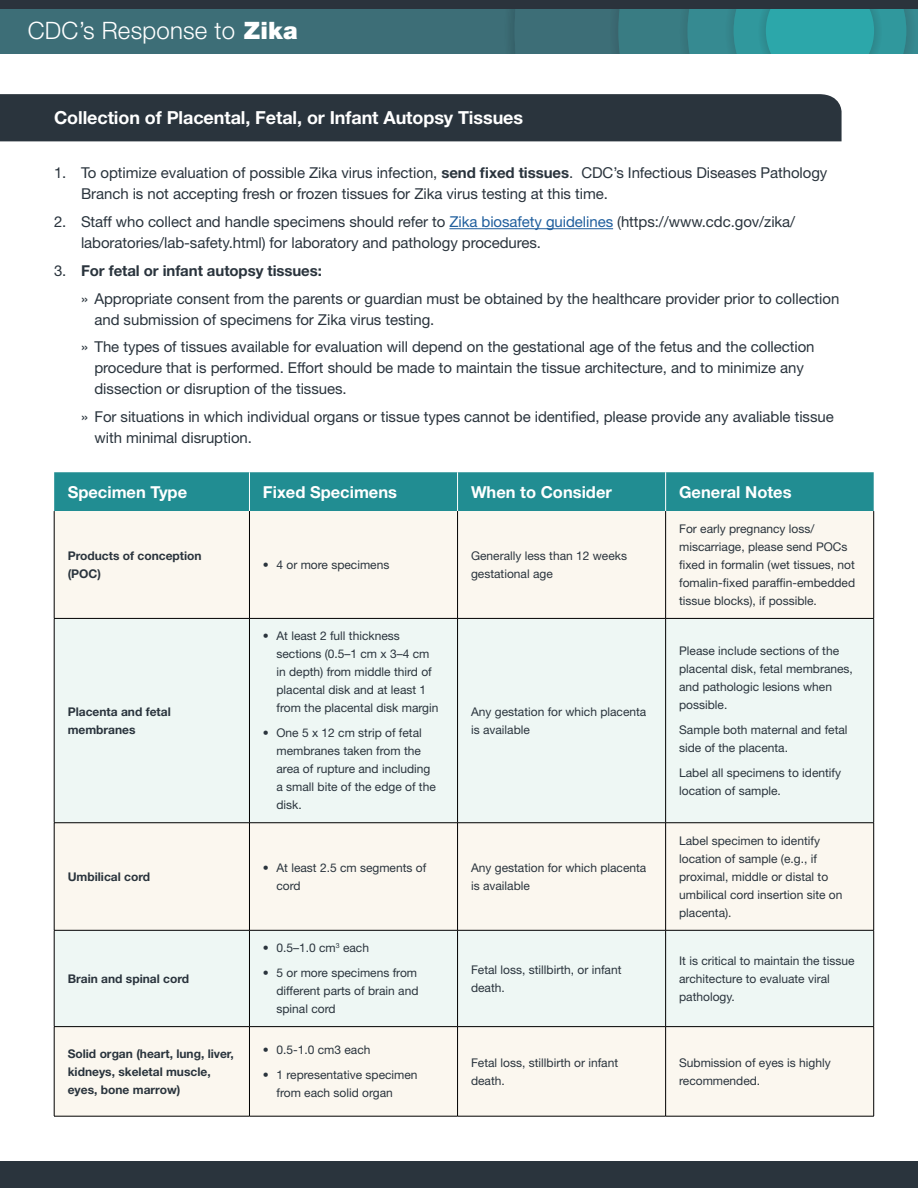
<style>
.page{position:relative;width:918px;height:1188px;background:#fff}
.page>*{position:absolute;margin:0;border:0;box-sizing:border-box;transform-origin:0 0}
.t1{font:300 24px "Helvetica Neue LT Std";letter-spacing:.01em;color:#fff}
.t2{font:700 18px "Helvetica Neue LT Std";letter-spacing:-.005em;color:#fff}
.t3{font:700 16.5px "Helvetica Neue LT Std";color:#fff}
.t4{font:15px/21px "Helvetica Neue LT Std";letter-spacing:-.005em;color:#2a343d}
.t5{font:700 15px "Helvetica Neue LT Std";letter-spacing:-.005em;color:#2a343d}
.t6{font:12px/18px "Helvetica Neue LT Std";color:#2a343d}
.t7{font:700 12px/18px "Helvetica Neue LT Std";color:#2a343d}
.s1{font-weight:900}
.s2{font-weight:700}
.s3{color:#1f5e9d}
.s4{font-weight:400}
</style>
<div class="page">
<div style="left:0;top:94px;width:842px;height:47px;background:#2a343d"></div>
<div style="left:0;top:0;width:918px;height:54px;background:#3d6e77"></div>
<svg style="left:503px;top:8px;width:415px;height:46px"></svg>
<div style="left:0;top:0;width:918px;height:8px;background:#2b333c"></div>
<hr style="left:449px;top:228px;width:164px;height:1px;background:#1f5e9d">
<div style="left:54px;top:472px;width:820px;height:39px;background:#218d92"></div>
<div style="left:55px;top:511px;width:818px;height:605px;background:#fbf7ef"></div>
<svg style="left:55px;top:619px;width:818px;height:407px;fill:#eef7f4"></svg>
<hr style="left:249px;top:472px;width:1px;height:39px;background:#fff">
<hr style="left:457px;top:472px;width:1px;height:39px;background:#fff">
<hr style="left:665px;top:472px;width:1px;height:39px;background:#fff">
<hr style="left:54px;top:511px;width:1px;height:107px;background:#000">
<hr style="left:249px;top:511px;width:1px;height:107px;background:#000">
<hr style="left:457px;top:511px;width:1px;height:107px;background:#000">
<hr style="left:665px;top:511px;width:1px;height:107px;background:#000">
<hr style="left:873px;top:511px;width:1px;height:107px;background:#000">
<hr style="left:54px;top:619px;width:1px;height:204px;background:#000">
<hr style="left:54px;top:823px;width:1px;height:107px;background:#000">
<hr style="left:54px;top:930px;width:1px;height:96px;background:#000">
<hr style="left:54px;top:1027px;width:1px;height:89px;background:#000">
<hr style="left:54px;top:618px;width:195px;height:1px;background:#000">
<hr style="left:249px;top:618px;width:209px;height:1px;background:#000">
<hr style="left:458px;top:618px;width:208px;height:1px;background:#000">
<hr style="left:666px;top:618px;width:208px;height:1px;background:#000">
<hr style="left:249px;top:619px;width:1px;height:204px;background:#000">
<hr style="left:457px;top:619px;width:1px;height:204px;background:#000">
<hr style="left:665px;top:619px;width:1px;height:204px;background:#000">
<hr style="left:873px;top:619px;width:1px;height:204px;background:#000">
<hr style="left:249px;top:823px;width:1px;height:107px;background:#000">
<hr style="left:457px;top:823px;width:1px;height:107px;background:#000">
<hr style="left:665px;top:823px;width:1px;height:107px;background:#000">
<hr style="left:873px;top:823px;width:1px;height:107px;background:#000">
<hr style="left:249px;top:930px;width:1px;height:96px;background:#000">
<hr style="left:457px;top:930px;width:1px;height:96px;background:#000">
<hr style="left:665px;top:930px;width:1px;height:96px;background:#000">
<hr style="left:873px;top:930px;width:1px;height:96px;background:#000">
<hr style="left:249px;top:1027px;width:1px;height:89px;background:#000">
<hr style="left:457px;top:1027px;width:1px;height:89px;background:#000">
<hr style="left:665px;top:1027px;width:1px;height:89px;background:#000">
<hr style="left:873px;top:1027px;width:1px;height:89px;background:#000">
<hr style="left:54px;top:822px;width:195px;height:1px;background:#000">
<hr style="left:249px;top:822px;width:209px;height:1px;background:#000">
<hr style="left:458px;top:822px;width:208px;height:1px;background:#000">
<hr style="left:666px;top:822px;width:208px;height:1px;background:#000">
<hr style="left:54px;top:930px;width:195px;height:1px;background:#000">
<hr style="left:249px;top:930px;width:209px;height:1px;background:#000">
<hr style="left:458px;top:930px;width:208px;height:1px;background:#000">
<hr style="left:666px;top:930px;width:208px;height:1px;background:#000">
<hr style="left:54px;top:1026px;width:195px;height:1px;background:#000">
<hr style="left:249px;top:1026px;width:209px;height:1px;background:#000">
<hr style="left:458px;top:1026px;width:208px;height:1px;background:#000">
<hr style="left:666px;top:1026px;width:208px;height:1px;background:#000">
<hr style="left:54px;top:1116px;width:195px;height:1px;background:#000">
<hr style="left:249px;top:1116px;width:209px;height:1px;background:#000">
<hr style="left:458px;top:1116px;width:208px;height:1px;background:#000">
<hr style="left:666px;top:1116px;width:208px;height:1px;background:#000">
<div style="left:0;top:1161px;width:918px;height:27px;background:#2a343d"></div>
<h1 class="t1" style="left:28px;top:16px;width:271px">CDC’s Response to <span class="s1">Zika</span></h1>
<h2 class="t2" style="left:54px;top:106px;width:471px">Collection of Placental, Fetal, or Infant Autopsy Tissues</h2>
<p class="t4" style="left:81px;top:162px;width:748px;text-indent:-27px">1. To optimize evaluation of possible Zika virus infection, <span class="s2">send fixed tissues</span>. CDC’s Infectious Diseases Pathology<br>Branch is not accepting fresh or frozen tissues for Zika virus testing at this time.</p>
<p class="t4" style="left:81px;top:211px;width:716px;text-indent:-27px">2. Staff who collect and handle specimens should refer to <span class="s3">Zika biosafety guidelines</span> (https://www.cdc.gov/zika/ laboratories/lab-safety.html) for laboratory and pathology procedures.</p>
<h2 class="t5" style="left:54px;top:261px;width:269px"><span class="s4">3.</span> For fetal or infant autopsy tissues:</h2>
<p class="t4" style="left:94px;top:288px;width:746px;text-indent:-14px">» Appropriate consent from the parents or guardian must be obtained by the healthcare provider prior to collection and submission of specimens for Zika virus testing.</p>
<p class="t4" style="left:94px;top:336px;width:722px;text-indent:-14px">» The types of tissues available for evaluation will depend on the gestational age of the fetus and the collection procedure that is performed. Effort should be made to maintain the tissue architecture, and to minimize any dissection or disruption of the tissues.</p>
<p class="t4" style="left:94px;top:406px;width:741px;text-indent:-14px">» For situations in which individual organs or tissue types cannot be identified, please provide any avaliable tissue with minimal disruption.</p>
<h2 class="t3" style="left:68px;top:481px;width:121px">Specimen Type</h2>
<h2 class="t3" style="left:263px;top:481px;width:136px">Fixed Specimens</h2>
<h2 class="t3" style="left:471px;top:481px;width:142px">When to Consider</h2>
<h2 class="t3" style="left:679px;top:481px;width:114px">General Notes</h2>
<h2 class="t7" style="left:68px;top:546px;width:136px">Products of conception (POC)</h2>
<p class="t6" style="left:263px;top:555px;width:128px">• 4 or more specimens</p>
<h2 class="t6" style="left:471px;top:546px;width:158px">Generally less than 12 weeks gestational age</h2>
<h2 class="t7" style="left:68px;top:702px;width:105px">Placenta and fetal membranes</h2>
<p class="t6" style="left:276px;top:627px;width:163px;text-indent:-14px">• At least 2 full thickness sections (0.5–1 cm x 3–4 cm in depth) from middle third of placental disk and at least 1 from the placental disk margin</p>
<p class="t6" style="left:276px;top:724px;width:161px;text-indent:-14px">• One 5 x 12 cm strip of fetal membranes taken from the area of rupture and including a small bite of the edge of the disk.</p>
<h2 class="t6" style="left:471px;top:702px;width:177px">Any gestation for which placenta is available</h2>
<h2 class="t7" style="left:68px;top:867px;width:84px">Umbilical cord</h2>
<p class="t6" style="left:276px;top:858px;width:151px;text-indent:-14px">• At least 2.5 cm segments of cord</p>
<h2 class="t6" style="left:471px;top:858px;width:177px">Any gestation for which placenta is available</h2>
<h2 class="t6" style="left:679px;top:519px;width:178px">For early pregnancy loss/ miscarriage, please send POCs fixed in formalin (wet tissues, not fomalin-fixed paraffin-embedded tissue blocks), if possible.</h2>
<h2 class="t6" style="left:679px;top:642px;width:175px">Please include sections of the placental disk, fetal membranes, and pathologic lesions when possible.</h2>
<h2 class="t6" style="left:679px;top:720px;width:170px">Sample both maternal and fetal side of the placenta.</h2>
<h2 class="t6" style="left:679px;top:763px;width:164px">Label all specimens to identify location of sample.</h2>
<h2 class="t6" style="left:679px;top:831px;width:165px">Label specimen to identify location of sample (e.g., if proximal, middle or distal to umbilical cord insertion site on placenta).</h2>
<h2 class="t7" style="left:68px;top:969px;width:123px">Brain and spinal cord</h2>
<p class="t6" style="left:263px;top:939px;width:108px">• 0.5–1.0 cm<sup>3</sup> each</p>
<p class="t6" style="left:276px;top:964px;width:144px;text-align:justify;text-indent:-14px">• 5 or more specimens from different parts of brain and spinal cord</p>
<h2 class="t6" style="left:471px;top:960px;width:152px">Fetal loss, stillbirth, or infant death.</h2>
<h2 class="t6" style="left:679px;top:951px;width:177px">It is critical to maintain the tissue architecture to evaluate viral pathology.</h2>
<h2 class="t7" style="left:68px;top:1044px;width:168px">Solid organ (heart, lung, liver, kidneys, skeletal muscle, eyes, bone marrow)</h2>
<p class="t6" style="left:263px;top:1041px;width:109px">• 0.5-1.0 cm3 each</p>
<p class="t6" style="left:276px;top:1066px;width:143px;text-indent:-14px">• 1 representative specimen from each solid organ</p>
<h2 class="t6" style="left:471px;top:1053px;width:149px">Fetal loss, stillbirth or infant death.</h2>
<h2 class="t6" style="left:679px;top:1053px;width:153px">Submission of eyes is highly recommended.</h2>
</div>
